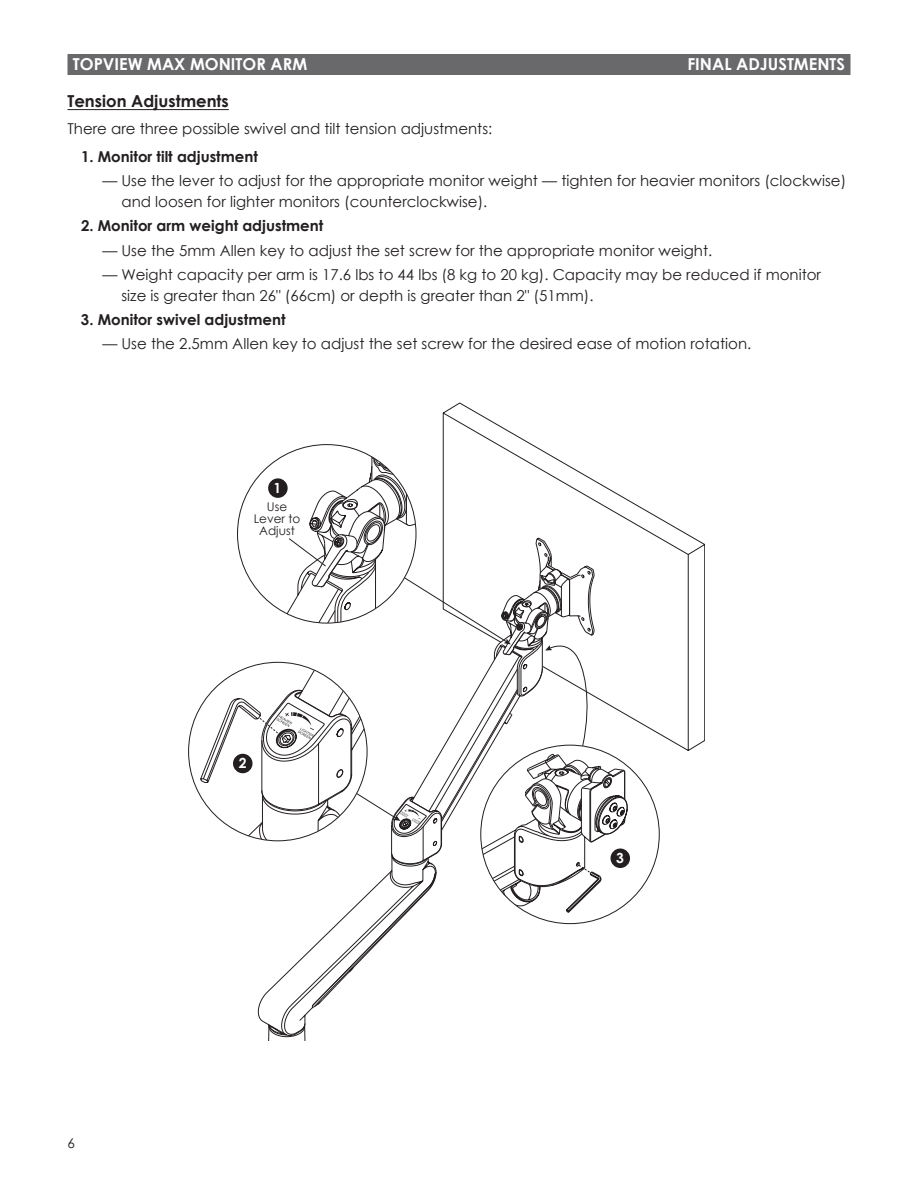
<style>
.page{position:relative;width:918px;height:1188px;background:#fff}
.page>*{position:absolute;margin:0;border:0;box-sizing:border-box;transform-origin:0 0}
.t1{font:700 16.5px "Century Gothic";color:#fff}
.t2{font:700 16.5px "Century Gothic";color:#231f20}
.t3{font:15px/21px "Century Gothic";color:#231f20}
.t4{font:700 15px "Century Gothic";color:#231f20}
.t5{font:700 13.95px "Century Gothic";color:#fff}
.t6{font:13.5px "Century Gothic";color:#231f20}
.t7{font:12px/12px "Century Gothic";color:#231f20;text-align:center}
</style>
<div class="page">
<div style="left:68px;top:54px;width:782px;height:21px;background:#69696c"></div>
<svg style="left:188px;top:403px;width:517px;height:638px"></svg>
<svg style="left:611px;top:849px;width:19px;height:19px"></svg>
<svg style="left:200px;top:445px;width:428px;height:479px"></svg>
<hr style="left:68px;top:109px;width:161px;height:1px;background:#231f20">
<p class="t1" style="left:73px;top:52px;width:236px">TOPVIEW MAX MONITOR ARM</p>
<p class="t2" style="left:68px;top:88px;width:163px">Tension Adjustments</p>
<p class="t3" style="left:68px;top:118px;width:426px">There are three possible swivel and tilt tension adjustments:</p>
<p class="t1" style="left:687px;top:52px;width:159px">FINAL ADJUSTMENTS</p>
<p class="t4" style="left:81px;top:145px;width:178px">1. Monitor tilt adjustment</p>
<p class="t3" style="left:122px;top:170px;width:726px;text-indent:-19px">— Use the lever to adjust for the appropriate monitor weight — tighten for heavier monitors (clockwise) and loosen for lighter monitors (counterclockwise).</p>
<p class="t4" style="left:81px;top:214px;width:244px">2. Monitor arm weight adjustment</p>
<p class="t3" style="left:103px;top:239px;width:611px">— Use the 5mm Allen key to adjust the set screw for the appropriate monitor weight.</p>
<p class="t3" style="left:121px;top:264px;width:701px;text-indent:-19px">— Weight capacity per arm is 17.6 lbs to 44 lbs (8 kg to 20 kg). Capacity may be reduced if monitor size is greater than 26" (66cm) or depth is greater than 2" (51mm).</p>
<p class="t4" style="left:81px;top:308px;width:206px">3. Monitor swivel adjustment</p>
<p class="t3" style="left:103px;top:333px;width:650px">— Use the 2.5mm Allen key to adjust the set screw for the desired ease of motion rotation.</p>
<p class="t5" style="left:274px;top:477px;width:9px">1</p>
<p class="t6" style="left:68px;top:1134px;width:9px">6</p>
<p class="t7" style="left:254px;top:500px;width:48px">Use<br>Lever to<br>Adjust</p>
<p class="t5" style="left:239px;top:753px;width:9px">2</p>
<p class="t5" style="left:616px;top:847px;width:9px">3</p>
</div>
